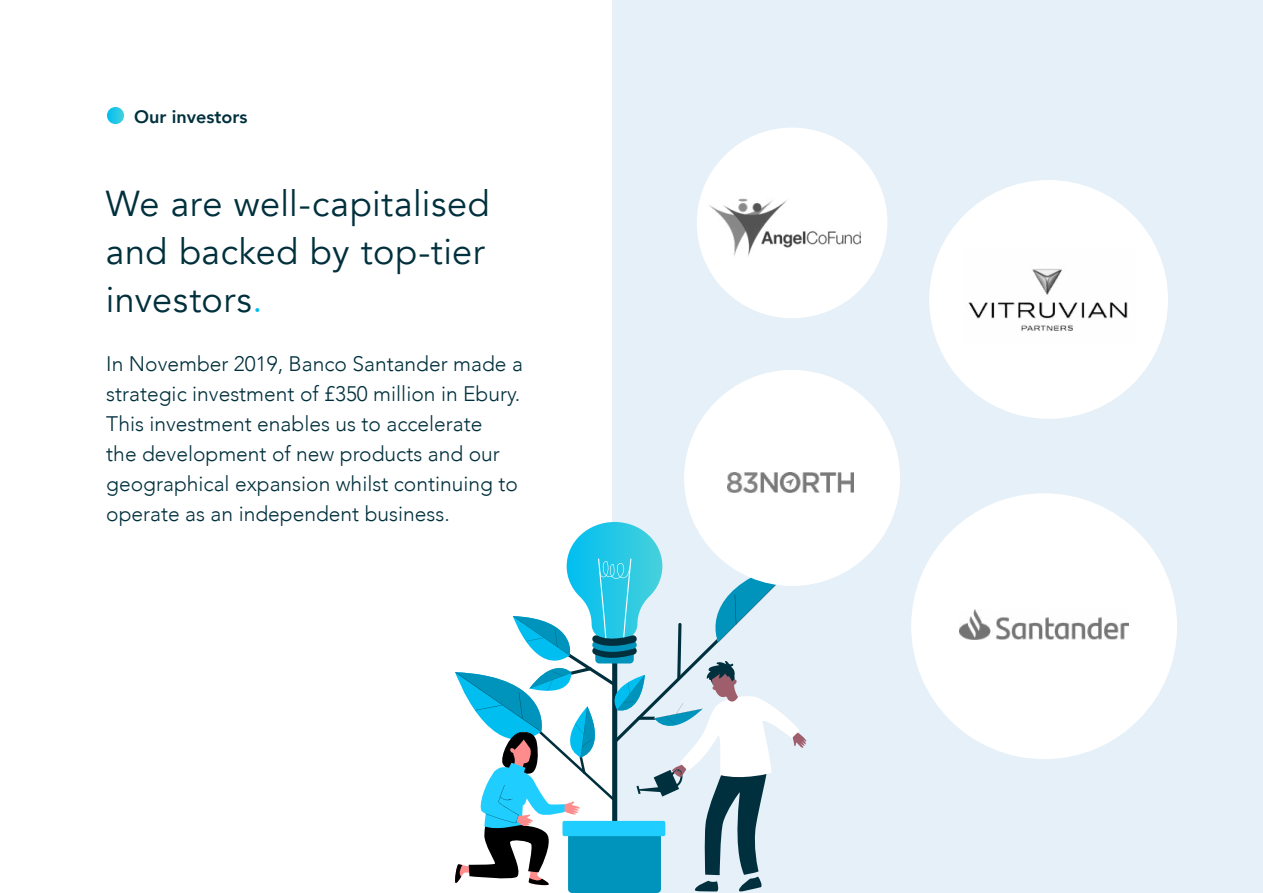
<style>
.page{position:relative;width:1263px;height:893px;background:#fff}
.page>*{position:absolute;margin:0;border:0;box-sizing:border-box;transform-origin:0 0}
.t1{font:36px/48px "Avenir";letter-spacing:.015em;color:#00303d}
.t2{font:300 21px/30px "Avenir";color:#00303d}
.t3{font:800 18px "Avenir";color:#00303d}
.s1{color:#00bef0}
</style>
<div class="page">
<div style="left:612px;top:0;width:651px;height:893px;background:#e5f0f8"></div>
<svg style="left:107px;top:107px;width:17px;height:17px"></svg>
<svg style="left:455px;top:522px;width:352px;height:371px"></svg>
<div style="left:697px;top:128px;width:190px;height:190px;background:#fff;border-radius:50%"></div>
<div style="left:911px;top:493px;width:266px;height:266px;background:#fff;border-radius:50%"></div>
<img style="left:960px;top:609px;width:168px;height:30px">
<img style="left:709px;top:198px;width:151px;height:58px">
<div style="left:684px;top:370px;width:216px;height:216px;background:#fff;border-radius:50%"></div>
<img style="left:728px;top:472px;width:125px;height:20px">
<div style="left:929px;top:180px;width:239px;height:239px;background:#fff;border-radius:50%"></div>
<img style="left:968px;top:266px;width:160px;height:65px">
<p class="t3" style="left:134px;top:103px;width:115px">Our investors</p>
<h1 class="t1" style="left:106px;top:180px;width:385px">We are well-capitalised and backed by top-tier investors<span class="s1">.</span></h1>
<p class="t2" style="left:106px;top:349px;width:418px">In November 2019, Banco Santander made a strategic investment of £350 million in Ebury.<br>This investment enables us to accelerate<br>the development of new products and our geographical expansion whilst continuing to operate as an independent business.</p>
</div>
